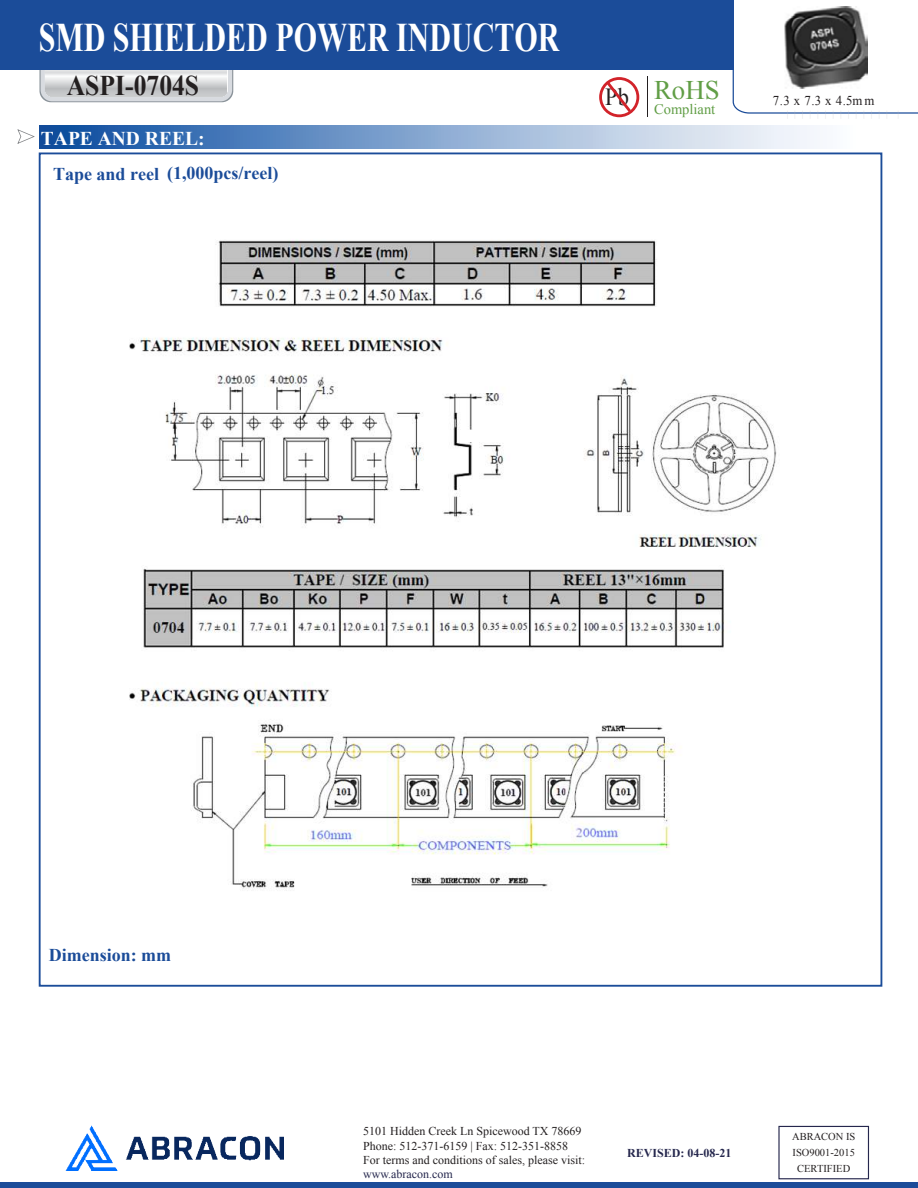
<style>
.page{position:relative;width:918px;height:1188px;background:#fff}
.page>*{position:absolute;margin:0;border:0;box-sizing:border-box;transform-origin:0 0}
.t1{font:700 40.5px "Times New Roman";color:#fff;scale:.74 1}
.t2{font:700 28.5px "Times New Roman";color:#231f20;scale:.9 1}
.t3{font:26.85px "Times New Roman";color:#619e46}
.t4{font:700 19.5px "Times New Roman";color:#fff}
.t5{font:700 18px "Times New Roman";color:#1b4c99}
.t6{font:14.55px "Times New Roman";color:#619e46}
.t7{font:13.5px "Times New Roman";color:#231f20;scale:.95 1}
.t8{font:12px/14.4px "Times New Roman";color:#231f20}
.t9{font:700 12px "Times New Roman";color:#25274d}
.t10{font:12px "Times New Roman";color:#25274d}
.t11{font:10.5px/16px "Times New Roman";color:#231f20;text-align:center}
.s1{font-style:inherit}
</style>
<div class="page">
<div style="left:39px;top:126px;width:840px;height:22px;background:linear-gradient(to right,#0c4ea1,#fff)"></div>
<svg style="left:39px;top:70px;width:194px;height:32px;background:#d4d6d8"></svg>
<div style="left:0;top:0;width:733px;height:70px;background:#1b4c99"></div>
<div style="left:0;top:1183px;width:918px;height:5px;background:#1b4c99"></div>
<svg style="left:733px;top:0;width:185px;height:114px"></svg>
<svg style="left:599px;top:77px;width:40px;height:40px"></svg>
<hr style="left:647px;top:76px;width:1px;height:41px;background:#231f20">
<img style="left:781px;top:7px;width:87px;height:82px">
<svg style="left:17px;top:129px;width:18px;height:15px"></svg>
<div style="left:778px;top:1126px;width:91px;height:53px;border:1px solid #25274d"></div>
<img style="left:129px;top:240px;width:648px;height:651px">
<img style="left:65px;top:1125px;width:219px;height:46px">
<h1 class="t1" style="left:39px;top:23px;width:705px">SMD SHIELDED POWER INDUCTOR</h1>
<h2 class="t2" style="left:67px;top:76px;width:149px">ASPI-0704S</h2>
<h3 class="t3" style="left:605px;top:80px;width:116px"><sub>Pb</sub> RoHS</h3>
<p class="t6" style="left:654px;top:104px;width:63px">Compliant</p>
<h3 class="t4" style="left:41px;top:132px;width:165px">TAPE AND REEL:</h3>
<h3 class="t5" style="left:53px;top:166px;width:227px">Tape and reel (1,000pcs/reel)</h3>
<p class="t7" style="left:773px;top:96px;width:108px">7.3 x 7.3 x 4.5m m</p>
<h3 class="t5" style="left:49px;top:949px;width:124px">Dimension: mm</h3>
<p class="t8" style="left:363px;top:1125px;width:223px">5101 Hidden Creek Ln Spicewood TX 78669<br>Phone: 512-371-6159 | Fax: 512-351-8858<br>For terms and conditions of sales, please visit:</p>
<p class="t10" style="left:363px;top:1170px;width:91px">www.abracon.com</p>
<p class="t9" style="left:627px;top:1148px;width:106px">REVISED: 04-<span class="s1">0</span>8-2<span class="s1">1</span></p>
<p class="t11" style="left:792px;top:1130px;width:65px">ABRACON IS<br>ISO9001-2015<br>CERTIFIED</p>
</div>
